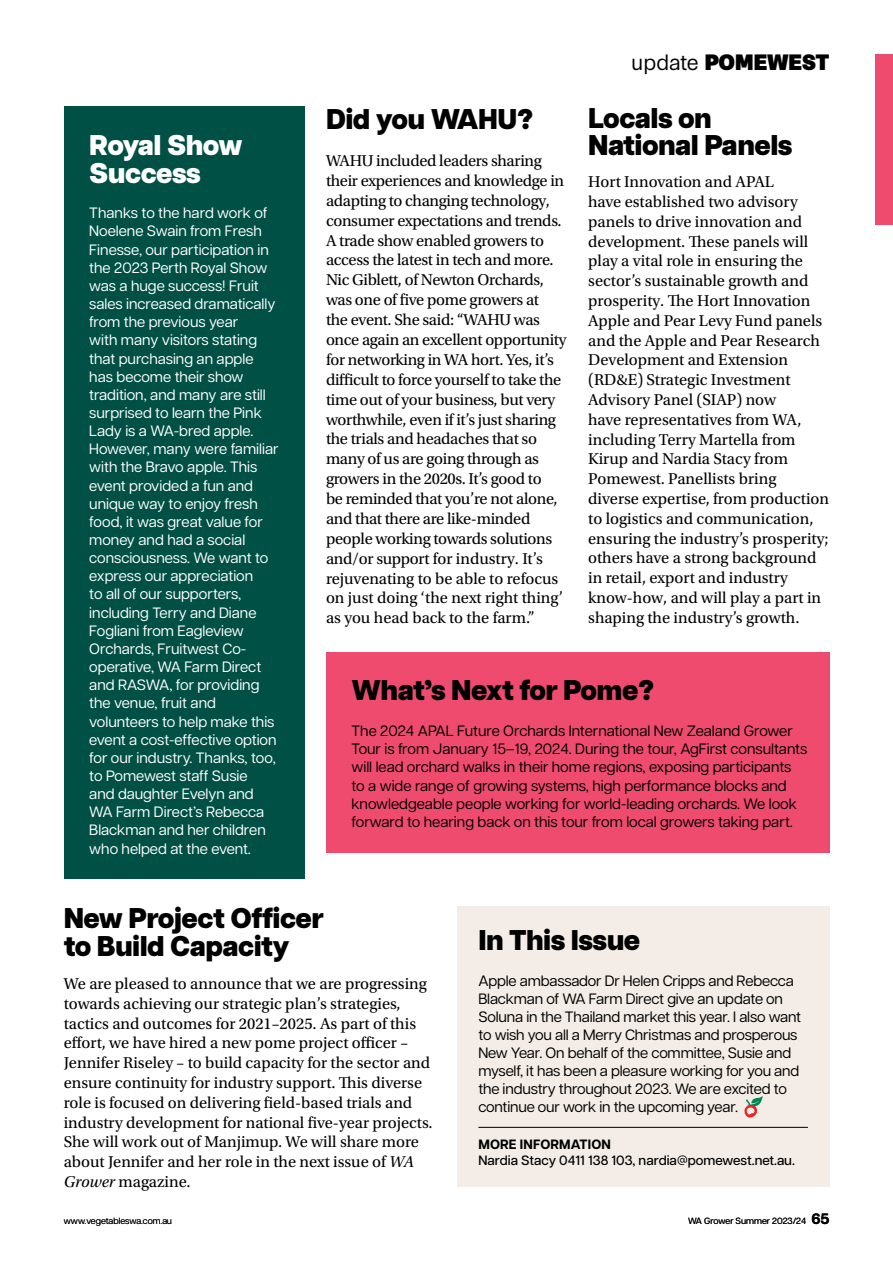
<style>
.page{position:relative;width:893px;height:1263px;background:#fff}
.page>*{position:absolute;margin:0;border:0;box-sizing:border-box;transform-origin:0 0}
.t1{font:800 28.5px/27px "Articulat CF";letter-spacing:-.02em;color:#000}
.t2{font:800 28.5px/28.5px "Articulat CF";letter-spacing:-.02em;color:#fff}
.t3{font:900 21px "Synthese";letter-spacing:-.02em;color:#000}
.t4{font:16.5px/19.8px "Utopia Std";color:#000}
.t5{font:16.5px/20px "Utopia Std";letter-spacing:-.02em;color:#000}
.t6{font:15px/18.1px "Articulat CF";color:#fff}
.t7{font:15px/18px "Articulat CF";letter-spacing:-.01em;color:#000}
.t8{font:700 15px "Articulat CF";color:#000}
.t9{font:500 13.5px "Articulat CF";color:#000}
.t10{font:700 13.5px "Articulat CF";letter-spacing:.01em;color:#000}
.t11{font:9px "Articulat CF";color:#000}
.t12{font:9px "Articulat CF";color:#000}
.s1{font-weight:400}
.s2{font-style:italic}
</style>
<div class="page">
<div style="left:64px;top:106px;width:241px;height:773px;background:#005046"></div>
<div style="left:326px;top:652px;width:503px;height:201px;background:#ef4b6f"></div>
<div style="left:457px;top:906px;width:372px;height:280px;background:#f4ede7"></div>
<hr style="left:478px;top:1127px;width:330px;height:1px;background:#000">
<svg style="left:744px;top:1096px;width:19px;height:22px"></svg>
<div style="left:876px;top:54px;width:17px;height:170px;background:#ef4b6f"></div>
<h1 class="t2" style="left:89px;top:130px;width:155px">Royal Show<br>Success</h1>
<p class="t6" style="left:89px;top:203px;width:191px">Thanks to the hard work of<br>Noelene Swain from Fresh<br>Finesse, our participation in the 2023 Perth Royal Show was a huge success! Fruit sales increased dramatically from the previous year<br>with many visitors stating that purchasing an apple has become their show tradition, and many are still surprised to learn the Pink<br>Lady is a WA-bred apple.<br>However, many were familiar with the Bravo apple. This event provided a fun and unique way to enjoy fresh food, it was great value for money and had a social consciousness. We want to express our appreciation<br>to all of our supporters, including Terry and Diane<br>Fogliani from Eagleview<br>Orchards, Fruitwest Co&shy;operative, WA Farm Direct and RASWA, for providing the venue, fruit and volunteers to help make this event a cost-effective option for our industry. Thanks, too, to Pomewest staff Susie<br>and daughter Evelyn and<br>WA Farm Direct’s Rebecca<br>Blackman and her children who helped at the event.</p>
<h1 class="t1" style="left:326px;top:105px;width:209px">Did you WAHU?</h1>
<p class="t5" style="left:326px;top:151px;width:242px">WAHU included leaders sharing their experiences and knowledge in adapting to changing technology, consumer expectations and trends.<br>A trade show enabled growers to access the latest in tech and more.<br>Nic Giblett, of Newton Orchards, was one of five pome growers at<br>the event. She said: “WAHU was once again an excellent opportunity for networking in WA hort. Yes, it’s difficult to force yourself to take the time out of your business, but very worthwhile, even if it’s just sharing the trials and headaches that so many of us are going through as growers in the 2020s. It’s good to<br>be reminded that you’re not alone, and that there are like-minded people working towards solutions and/or support for industry. It’s rejuvenating to be able to refocus on just doing ‘the next right thing’ as you head back to the farm.”</p>
<p class="t3" style="left:631px;top:45px;width:200px"><span class="s1">update</span> POMEWEST</p>
<h1 class="t1" style="left:588px;top:104px;width:206px">Locals on<br>National Panels</h1>
<p class="t4" style="left:588px;top:172px;width:242px">Hort Innovation and APAL<br>have established two advisory panels to drive innovation and development. These panels will play a vital role in ensuring the sector’s sustainable growth and prosperity. The Hort Innovation<br>Apple and Pear Levy Fund panels and the Apple and Pear Research<br>Development and Extension (RD&amp;E) Strategic Investment<br>Advisory Panel (SIAP) now<br>have representatives from WA, including Terry Martella from<br>Kirup and Nardia Stacy from<br>Pomewest. Panellists bring diverse expertise, from production to logistics and communication, ensuring the industry’s prosperity; others have a strong background in retail, export and industry know-how, and will play a part in shaping the industry’s growth.</p>
<h1 class="t1" style="left:351px;top:677px;width:305px">What’s Next for Pome?</h1>
<p class="t7" style="left:351px;top:720px;width:457px">The 2024 APAL Future Orchards International New Zealand Grower Tour is from January 15–19, 2024. During the tour, AgFirst consultants will lead orchard walks in their home regions, exposing participants to a wide range of growing systems, high performance blocks and knowledgeable people working for world-leading orchards. We look forward to hearing back on this tour from local growers taking part.</p>
<h1 class="t1" style="left:64px;top:903px;width:261px;line-height:28.5px">New Project Officer to Build Capacity</h1>
<p class="t4" style="left:64px;top:974px;width:370px">We are pleased to announce that we are progressing towards achieving our strategic plan’s strategies, tactics and outcomes for 2021–2025. As part of this effort, we have hired a new pome project officer – Jennifer Riseley – to build capacity for the sector and ensure continuity for industry support. This diverse role is focused on delivering field-based trials and industry development for national five-year projects.<br>She will work out of Manjimup. We will share more about Jennifer and her role in the next issue of <span class="s2">WA Grower</span> magazine.</p>
<h1 class="t1" style="left:478px;top:927px;width:163px">In This Issue</h1>
<p class="t7" style="left:478px;top:970px;width:324px">Apple ambassador Dr Helen Cripps and Rebecca Blackman of WA Farm Direct give an update on Soluna in the Thailand market this year. I also want to wish you all a Merry Christmas and prosperous New Year. On behalf of the committee, Susie and myself, it has been a pleasure working for you and the industry throughout 2023. We are excited to continue our work in the upcoming year.</p>
<p class="t10" style="left:478px;top:1134px;width:134px">MORE INFORMATION</p>
<p class="t9" style="left:478px;top:1151px;width:318px">Nardia Stacy 0411 138 103, nardia@pomewest.net.au.</p>
<p class="t8" style="left:811px;top:1207px;width:20px">65</p>
<p class="t11" style="left:64px;top:1214px;width:110px">www.vegetableswa.com.au</p>
<p class="t12" style="left:688px;top:1214px;width:120px">WA Grower Summer 2023/24</p>
</div>
